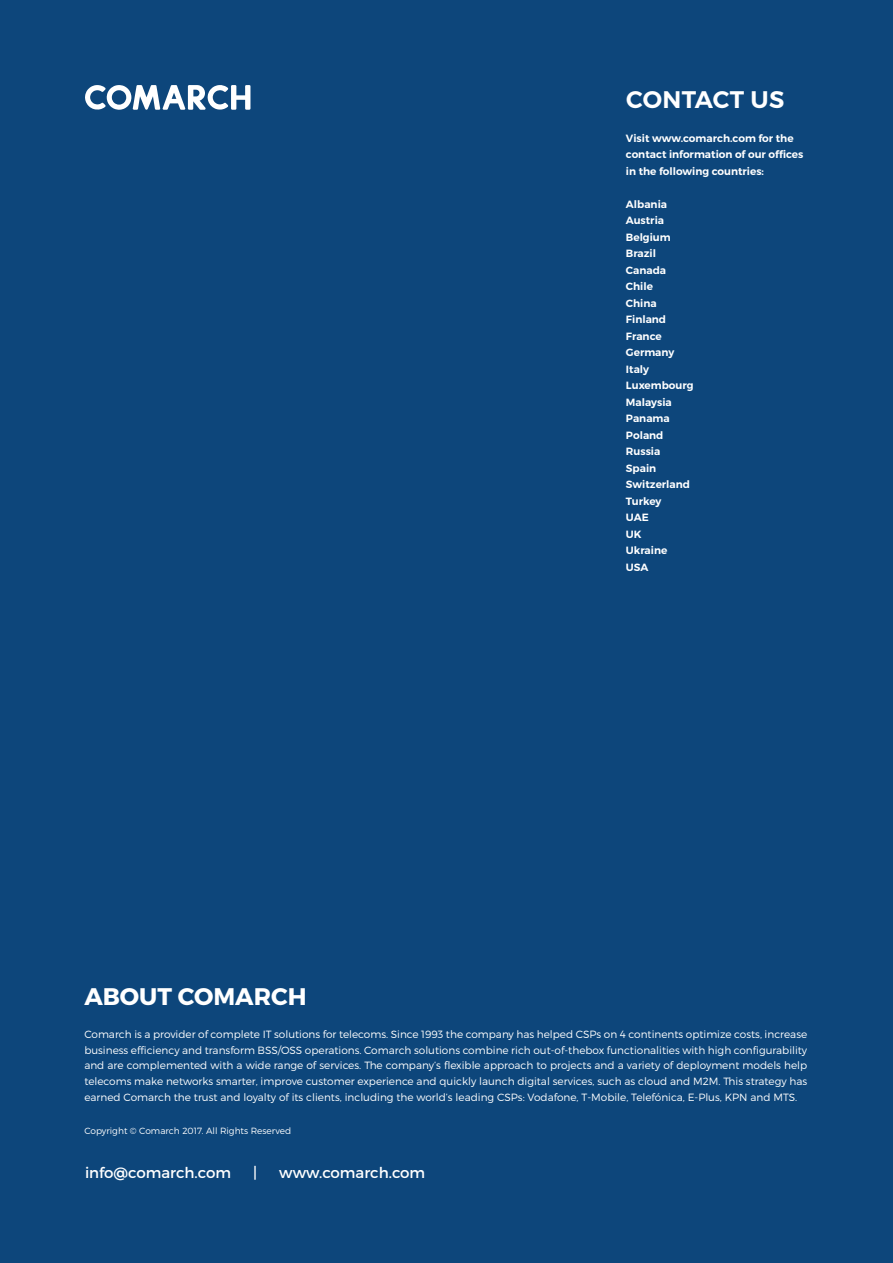
<style>
.page{position:relative;width:893px;height:1263px;background:#0d467b}
.page>*{position:absolute;margin:0;border:0;box-sizing:border-box;transform-origin:0 0}
.TXT_0{font:700 24px "Montserrat";color:#fff}
.TXT_0-2{font:600 24px "Montserrat";letter-spacing:.015em;color:#fff}
.TXT_0-3{font:15px "Montserrat";color:#fff}
.TXT_0-4{font:300 10.5px/15.8px "Montserrat";color:#fff;text-align:justify}
.TXT_0-5{font:600 10.5px/16.5px "Montserrat";color:#fff}
.TXT_0-6{font:300 9px "Montserrat";color:#fff}
</style>
<div class="page">
<svg style="left:85px;top:85px;width:166px;height:25px"></svg>
<p class="TXT_0-2" style="left:626px;top:85px;width:160px">CONTACT US</p>
<p class="TXT_0-5" style="left:626px;top:130px;width:179px">Visit www.comarch.com for the contact information of our offices in the following countries:</p>
<p class="TXT_0-5" style="left:626px;top:196px;width:43px">Albania</p>
<p class="TXT_0-5" style="left:626px;top:212px;width:40px">Austria</p>
<p class="TXT_0-5" style="left:626px;top:229px;width:46px">Belgium</p>
<p class="TXT_0-5" style="left:626px;top:245px;width:32px">Brazil</p>
<p class="TXT_0-5" style="left:626px;top:262px;width:42px">Canada</p>
<p class="TXT_0-5" style="left:626px;top:278px;width:29px">Chile</p>
<p class="TXT_0-5" style="left:626px;top:295px;width:32px">China</p>
<p class="TXT_0-5" style="left:626px;top:311px;width:42px">Finland</p>
<p class="TXT_0-5" style="left:626px;top:328px;width:37px">France</p>
<p class="TXT_0-5" style="left:626px;top:344px;width:50px">Germany</p>
<p class="TXT_0-5" style="left:626px;top:361px;width:25px">Italy</p>
<p class="TXT_0-5" style="left:626px;top:377px;width:69px">Luxembourg</p>
<p class="TXT_0-5" style="left:626px;top:394px;width:47px">Malaysia</p>
<p class="TXT_0-5" style="left:626px;top:410px;width:45px">Panama</p>
<p class="TXT_0-5" style="left:626px;top:427px;width:39px">Poland</p>
<p class="TXT_0-5" style="left:626px;top:443px;width:36px">Russia</p>
<p class="TXT_0-5" style="left:626px;top:460px;width:32px">Spain</p>
<p class="TXT_0-5" style="left:626px;top:476px;width:66px">Switzerland</p>
<p class="TXT_0-5" style="left:626px;top:493px;width:37px">Turkey</p>
<p class="TXT_0-5" style="left:626px;top:509px;width:24px">UAE</p>
<p class="TXT_0-5" style="left:626px;top:526px;width:17px">UK</p>
<p class="TXT_0-5" style="left:626px;top:542px;width:43px">Ukraine</p>
<p class="TXT_0-5" style="left:626px;top:559px;width:24px">USA</p>
<p class="TXT_0" style="left:84px;top:982px;width:224px">ABOUT COMARCH</p>
<p class="TXT_0-4" style="left:84px;top:1026px;width:724px">Comarch is a provider of complete IT solutions for telecoms. Since 1993 the company has helped CSPs on 4 continents optimize costs, increase business efficiency and transform BSS/OSS operations. Comarch solutions combine rich out-of-thebox functionalities with high configurability and are complemented with a wide range of services. The company’s flexible approach to projects and a variety of deployment models help telecoms make networks smarter, improve customer experience and quickly launch digital services, such as cloud and M2M. This strategy has earned Comarch the trust and loyalty of its clients, including the world’s leading CSPs: Vodafone, T-Mobile, Telefónica, E-Plus, KPN and MTS.</p>
<p class="TXT_0-6" style="left:84px;top:1125px;width:208px">Copyright © Comarch 2017. All Rights Reserved</p>
<p class="TXT_0-3" style="left:85px;top:1163px;width:147px">info@comarch.com</p>
<p class="TXT_0-3" style="left:253px;top:1163px;width:6px">|</p>
<p class="TXT_0-3" style="left:279px;top:1163px;width:147px">www.comarch.com</p>
</div>
